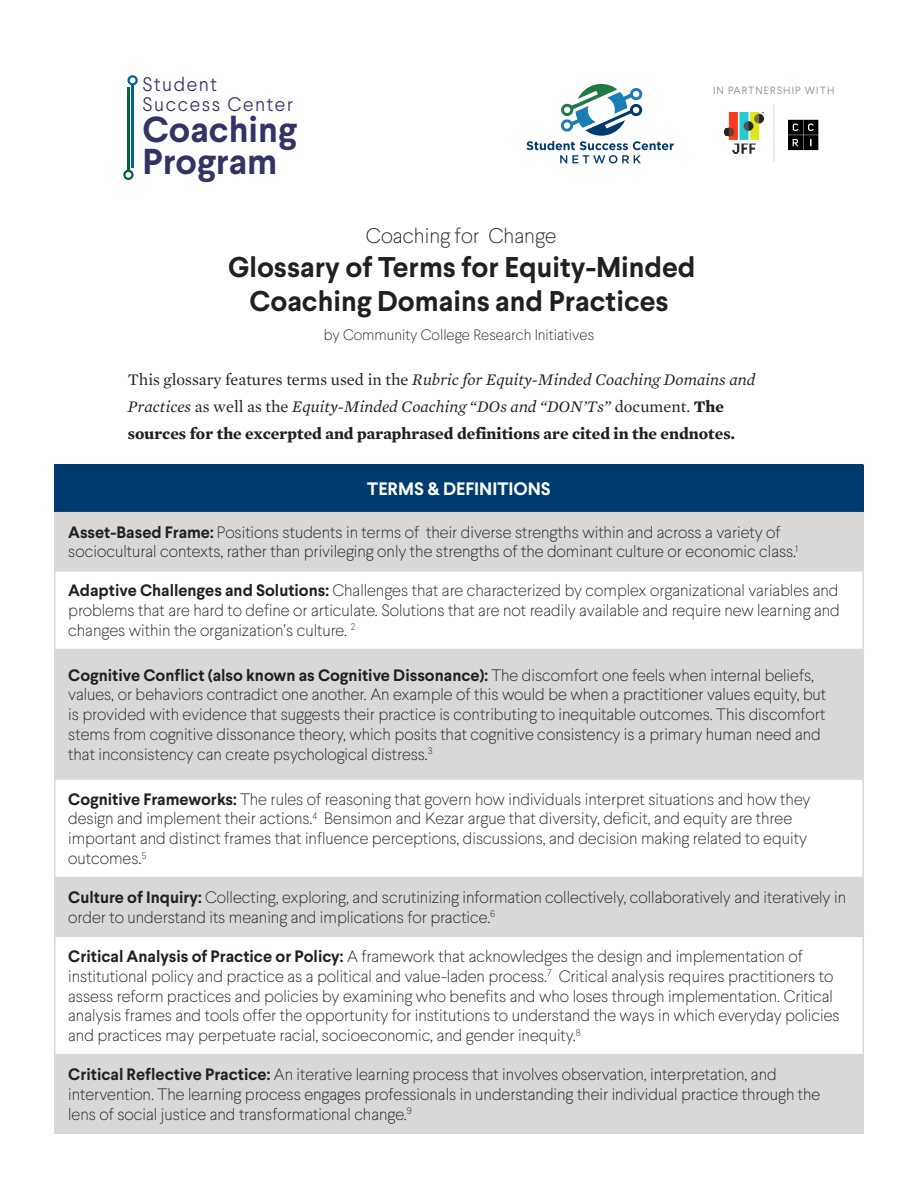
<style>
.page{position:relative;width:918px;height:1188px;background:#fff}
.page>*{position:absolute;margin:0;border:0;box-sizing:border-box;transform-origin:0 0}
.t1{font:700 36px/31.5px "Larsseit";color:#336}
.t2{font:700 28.5px/34.2px "Larsseit";color:#202020;text-align:center}
.t3{font:100 21px "Larsseit";color:#202020}
.t4{font:300 19.5px "Larsseit";letter-spacing:.08em;color:#336}
.t5{font:700 18px "Larsseit";color:#fff}
.t6{font:100 16.5px/19.8px "Larsseit";color:#231f20}
.t7{font:italic 16.5px/27px "Mercury Text G1";color:#202020}
.t8{font:100 15px "Larsseit";color:#202020}
.Sections_-_Titles{font:300 10.5px "Larsseit";letter-spacing:.1em;color:#7b868d}
.s1{font-style:normal}
.s2{font-weight:700;font-style:normal}
.s3{font-weight:700}
</style>
<div class="page">
<svg style="left:526px;top:84px;width:148px;height:79px"></svg>
<img style="left:724px;top:112px;width:39px;height:42px">
<hr style="left:773px;top:104px;width:1px;height:58px;background:#d9d8d6">
<svg style="left:788px;top:120px;width:30px;height:30px"></svg>
<hr style="left:131px;top:84px;width:3px;height:84px;background:#069">
<hr style="left:127px;top:87px;width:3px;height:84px;background:#063">
<div style="left:123px;top:170px;width:11px;height:10px;border:2px solid #063;border-radius:50%"></div>
<div style="left:127px;top:75px;width:11px;height:10px;border:2px solid #069;border-radius:50%"></div>
<div style="left:55px;top:465px;width:808px;height:47px;background:#003b70"></div>
<svg style="left:56px;top:512px;width:806px;height:620px;fill:#d9d8d6"></svg>
<hr style="left:54px;top:512px;width:2px;height:58px;background:#d9d8d6">
<hr style="left:862px;top:512px;width:2px;height:58px;background:#d9d8d6">
<hr style="left:54px;top:465px;width:2px;height:47px;background:#003b70">
<hr style="left:862px;top:465px;width:2px;height:47px;background:#003b70">
<hr style="left:54px;top:570px;width:810px;height:2px;background:#d9d8d6">
<hr style="left:54px;top:572px;width:2px;height:77px;background:#d9d8d6">
<hr style="left:862px;top:572px;width:2px;height:77px;background:#d9d8d6">
<hr style="left:54px;top:649px;width:810px;height:1px;background:#d9d8d6">
<hr style="left:54px;top:650px;width:2px;height:128px;background:#d9d8d6">
<hr style="left:862px;top:650px;width:2px;height:128px;background:#d9d8d6">
<hr style="left:54px;top:778px;width:810px;height:2px;background:#d9d8d6">
<hr style="left:54px;top:780px;width:2px;height:97px;background:#d9d8d6">
<hr style="left:862px;top:780px;width:2px;height:97px;background:#d9d8d6">
<hr style="left:54px;top:877px;width:810px;height:1px;background:#d9d8d6">
<hr style="left:54px;top:878px;width:2px;height:58px;background:#d9d8d6">
<hr style="left:862px;top:878px;width:2px;height:58px;background:#d9d8d6">
<hr style="left:54px;top:936px;width:810px;height:1px;background:#d9d8d6">
<hr style="left:54px;top:937px;width:2px;height:117px;background:#d9d8d6">
<hr style="left:862px;top:937px;width:2px;height:117px;background:#d9d8d6">
<hr style="left:54px;top:1054px;width:810px;height:1px;background:#d9d8d6">
<hr style="left:54px;top:1055px;width:2px;height:77px;background:#d9d8d6">
<hr style="left:862px;top:1055px;width:2px;height:77px;background:#d9d8d6">
<hr style="left:54px;top:1132px;width:810px;height:2px;background:#d9d8d6">
<p class="t4" style="left:143px;top:72px;width:76px">Student</p>
<p class="Sections_-_Titles" style="left:713px;top:84px;width:123px">IN PARTNERSHIP WITH</p>
<p class="t4" style="left:143px;top:92px;width:152px">Success Center</p>
<p class="t1" style="left:143px;top:114px;width:156px">Coaching<br>Program</p>
<p class="t3" style="left:366px;top:223px;width:192px">Coaching for Change</p>
<p class="t2" style="left:228px;top:250px;width:469px">Glossary of Terms for Equity-Minded<br>Coaching Domains and Practices</p>
<p class="t8" style="left:324px;top:325px;width:272px">by Community College Research Initiatives</p>
<p class="t7" style="left:128px;top:365px;width:629px"><span class="s1">This glossary features terms used in the</span> Rubric for Equity-Minded Coaching Domains and<br>Practices <span class="s1">as well as the</span> Equity-Minded Coaching “DOs and “DON’Ts” <span class="s1">document.</span> <span class="s2">The sources for the excerpted and paraphrased definitions are cited in the endnotes.</span></p>
<p class="t5" style="left:367px;top:477px;width:185px">TERMS &amp; DEFINITIONS</p>
<p class="t6" style="left:68px;top:522px;width:731px"><span class="s3">Asset-Based Frame:</span> Positions students in terms of their diverse strengths within and across a variety of sociocultural contexts, rather than privileging only the strengths of the dominant culture or economic class.<sup>1</sup></p>
<p class="t6" style="left:68px;top:580px;width:773px;text-align:justify"><span class="s3">Adaptive Challenges and Solutions:</span> Challenges that are characterized by complex organizational variables and problems that are hard to define or articulate. Solutions that are not readily available and require new learning and changes within the organization’s culture. <sup>2</sup></p>
<p class="t6" style="left:68px;top:665px;width:760px"><span class="s3">Cognitive Conflict (also known as Cognitive Dissonance):</span> The discomfort one feels when internal beliefs, values, or behaviors contradict one another. An example of this would be when a practitioner values equity, but is provided with evidence that suggests their practice is contributing to inequitable outcomes. This discomfort stems from cognitive dissonance theory, which posits that cognitive consistency is a primary human need and that inconsistency can create psychological distress.<sup>3</sup></p>
<p class="t6" style="left:68px;top:789px;width:744px"><span class="s3">Cognitive Frameworks:</span> The rules of reasoning that govern how individuals interpret situations and how they design and implement their actions.<sup>4</sup> Bensimon and Kezar argue that diversity, deficit, and equity are three important and distinct frames that influence perceptions, discussions, and decision making related to equity outcomes.<sup>5</sup></p>
<p class="t6" style="left:68px;top:887px;width:779px"><span class="s3">Culture of Inquiry:</span> Collecting, exploring, and scrutinizing information collectively, collaboratively and iteratively in order to understand its meaning and implications for practice.<sup>6</sup></p>
<p class="t6" style="left:68px;top:946px;width:773px"><span class="s3">Critical Analysis of Practice or Policy:</span> A framework that acknowledges the design and implementation of institutional policy and practice as a political and value-laden process.<sup>7</sup> Critical analysis requires practitioners to assess reform practices and policies by examining who benefits and who loses through implementation. Critical analysis frames and tools offer the opportunity for institutions to understand the ways in which everyday policies and practices may perpetuate racial, socioeconomic, and gender inequity.<sup>8</sup></p>
<p class="t6" style="left:68px;top:1064px;width:754px"><span class="s3">Critical Reflective Practice:</span> An iterative learning process that involves observation, interpretation, and intervention. The learning process engages professionals in understanding their individual practice through the lens of social justice and transformational change.<sup>9</sup></p>
</div>
